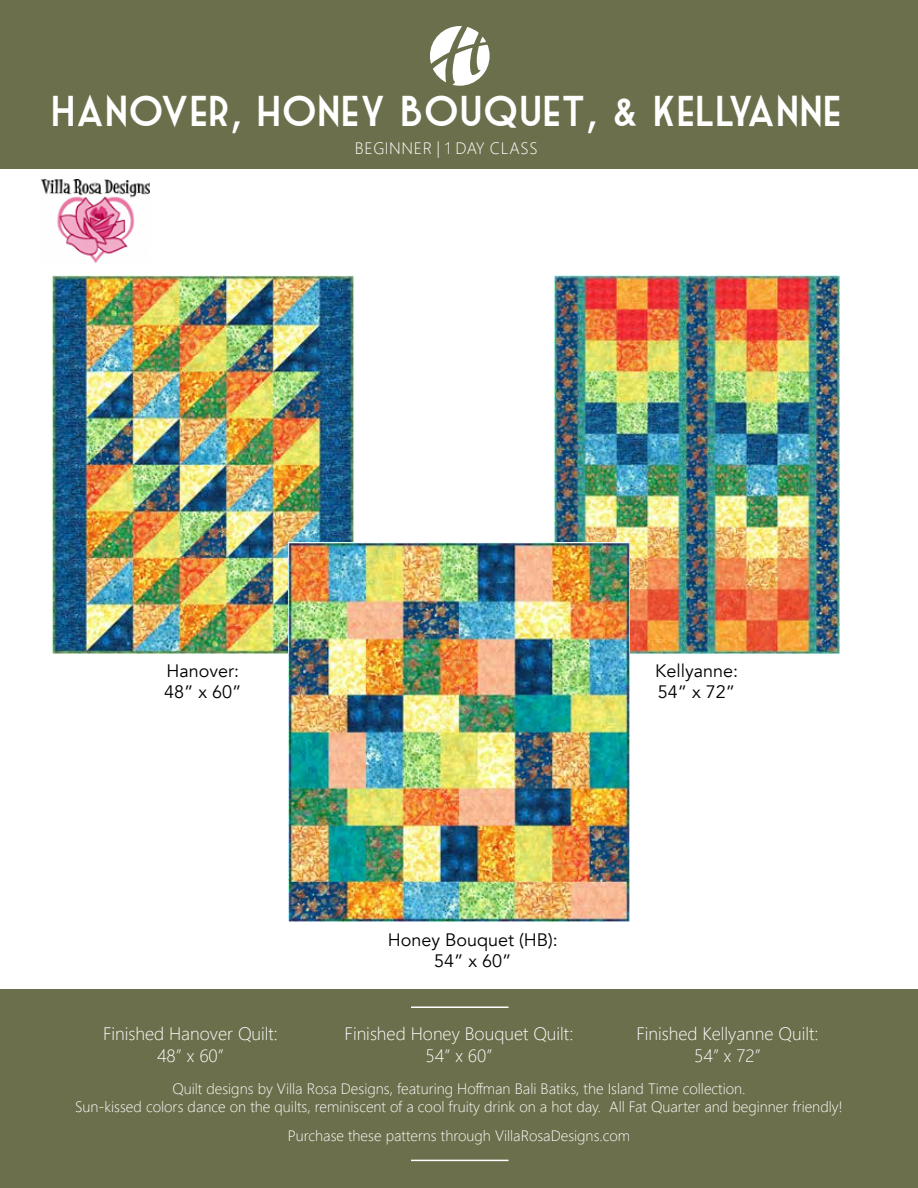
<style>
.page{position:relative;width:918px;height:1188px;background:#fff}
.page>*{position:absolute;margin:0;border:0;box-sizing:border-box;transform-origin:0 0}
.t1{font:42px "Market Deco";color:#fff}
.t2{font:300 18px/21.6px "Segoe UI";color:#fff;text-align:center}
.t3{font:18px/21.6px "Avenir";color:#000}
.t4{font:300 16.5px "Segoe UI";letter-spacing:.035em;color:#fff}
.t5{font:300 15px/18px "Segoe UI";color:#fff;text-align:center}
</style>
<div class="page">
<img style="left:41px;top:180px;width:108px;height:83px">
<div style="left:0;top:0;width:918px;height:168px;background:#6b6f4b"></div>
<svg style="left:430px;top:26px;width:60px;height:60px"></svg>
<div style="left:0;top:989px;width:918px;height:199px;background:#6b6f4b"></div>
<hr style="left:411px;top:1006px;width:98px;height:2px;background:#fff">
<hr style="left:411px;top:1160px;width:98px;height:1px;background:#fff">
<img style="left:52px;top:275px;width:301px;height:379px">
<img style="left:554px;top:275px;width:285px;height:379px">
<img style="left:288px;top:543px;width:342px;height:378px">
<h1 class="t1" style="left:51px;top:87px;width:793px">HANOVER, HONEY BOUQUET, &amp; KELLYANNE</h1>
<p class="t4" style="left:355px;top:132px;width:184px">BEGINNER | 1 DAY CLASS</p>
<p class="t3" style="left:164px;top:660px;width:79px">Hanover:<br>48” x 60”</p>
<p class="t3" style="left:388px;top:929px;width:172px;text-align:center">Honey Bouquet (HB):<br>54” x 60”</p>
<p class="t3" style="left:655px;top:660px;width:85px">Kellyanne:<br>54” x 72”</p>
<p class="t2" style="left:103px;top:1021px;width:176px">Finished Hanover Quilt:<br>48” x 60”</p>
<p class="t2" style="left:345px;top:1021px;width:230px">Finished Honey Bouquet Quilt:<br>54” x 60”</p>
<p class="t2" style="left:637px;top:1021px;width:183px">Finished Kellyanne Quilt:<br>54” x 72”</p>
<p class="t5" style="left:75px;top:1078px;width:769px">Quilt designs by Villa Rosa Designs, featuring Hoffman Bali Batiks, the Island Time collection.<br>Sun-kissed colors dance on the quilts, reminiscent of a cool fruity drink on a hot day. All Fat Quarter and beginner friendly!</p>
<p class="t5" style="left:288px;top:1125px;width:344px">Purchase these patterns through VillaRosaDesigns.com</p>
</div>
